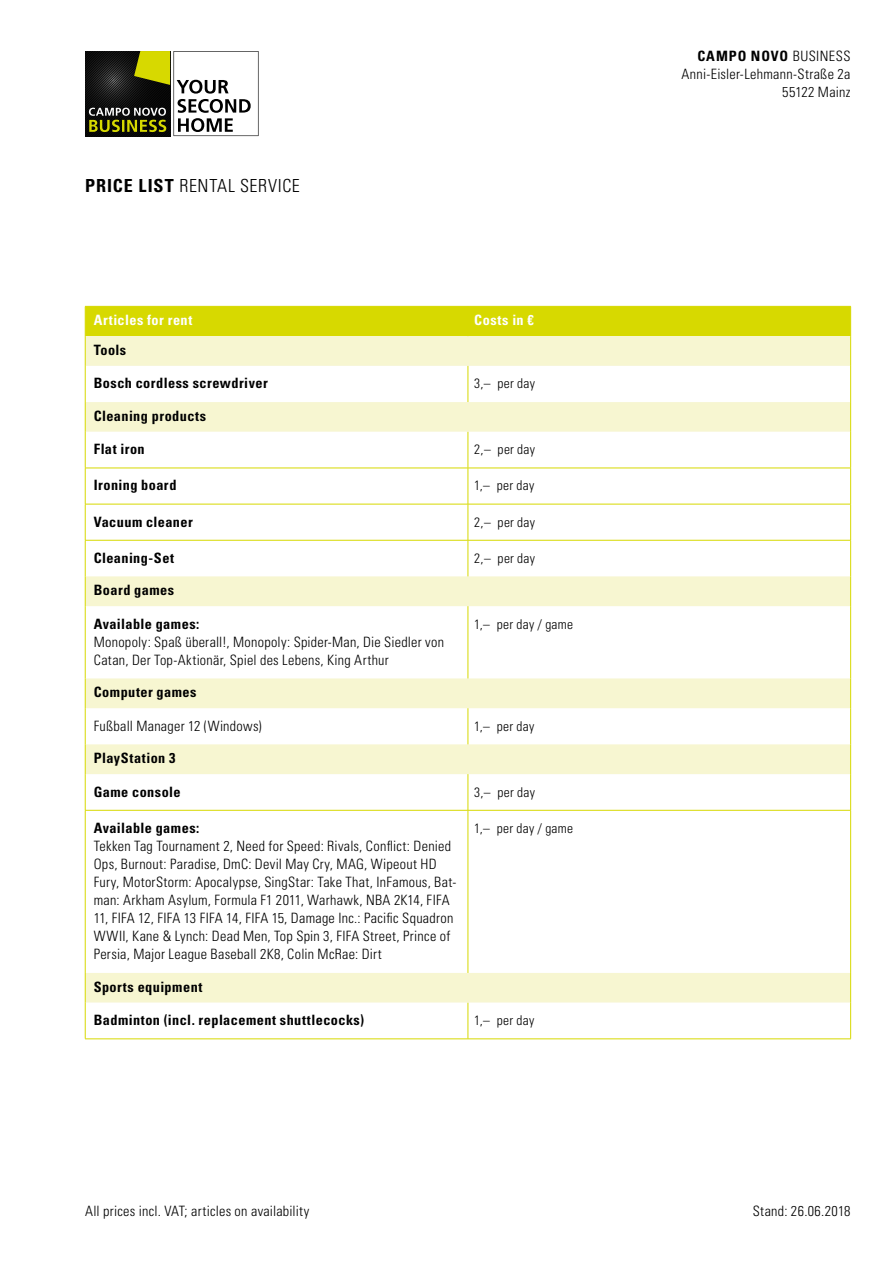
<style>
.page{position:relative;width:893px;height:1263px;background:#fff}
.page>*{position:absolute;margin:0;border:0;box-sizing:border-box;transform-origin:0 0}
.t1{font:300 condensed 18px "Univers LT Std";letter-spacing:.035em;color:#000}
.t2{font:300 condensed 14.25px/18px "Univers LT Std";letter-spacing:.02em;color:#000}
.t3{font:700 condensed 14.25px "Univers LT Std";letter-spacing:.03em;color:#000}
.t4{font:700 condensed 14.25px "Univers LT Std";letter-spacing:.035em;color:#fff}
.t5{font:300 condensed 13.5px "Univers LT Std";letter-spacing:.02em;color:#000}
.s1{font-weight:700}
</style>
<div class="page">
<svg style="left:85px;top:51px;width:174px;height:85px"></svg>
<div style="left:86px;top:336px;width:764px;height:30px;background:#f7f6d1"></div>
<svg style="left:86px;top:366px;width:764px;height:672px"></svg>
<hr style="left:468px;top:366px;width:1px;height:36px;background:#d7d900">
<hr style="left:468px;top:432px;width:1px;height:36px;background:#d7d900">
<hr style="left:468px;top:468px;width:1px;height:36px;background:#d7d900">
<hr style="left:468px;top:504px;width:1px;height:36px;background:#d7d900">
<hr style="left:468px;top:540px;width:1px;height:36px;background:#d7d900">
<hr style="left:468px;top:606px;width:1px;height:72px;background:#d7d900">
<hr style="left:468px;top:708px;width:1px;height:36px;background:#d7d900">
<hr style="left:468px;top:774px;width:1px;height:36px;background:#d7d900">
<hr style="left:468px;top:810px;width:1px;height:163px;background:#d7d900">
<hr style="left:468px;top:1003px;width:1px;height:36px;background:#d7d900">
<div style="left:85px;top:306px;width:766px;height:30px;background:#d7d900"></div>
<hr style="left:85px;top:336px;width:1px;height:30px;background:#d7d900">
<hr style="left:850px;top:336px;width:1px;height:30px;background:#d7d900">
<hr style="left:85px;top:366px;width:1px;height:36px;background:#d7d900">
<hr style="left:850px;top:366px;width:1px;height:36px;background:#d7d900">
<hr style="left:85px;top:402px;width:1px;height:30px;background:#d7d900">
<hr style="left:850px;top:402px;width:1px;height:30px;background:#d7d900">
<hr style="left:85px;top:432px;width:1px;height:36px;background:#d7d900">
<hr style="left:850px;top:432px;width:1px;height:36px;background:#d7d900">
<hr style="left:85px;top:468px;width:1px;height:36px;background:#d7d900">
<hr style="left:850px;top:468px;width:1px;height:36px;background:#d7d900">
<hr style="left:85px;top:504px;width:1px;height:36px;background:#d7d900">
<hr style="left:850px;top:504px;width:1px;height:36px;background:#d7d900">
<hr style="left:85px;top:540px;width:1px;height:36px;background:#d7d900">
<hr style="left:850px;top:540px;width:1px;height:36px;background:#d7d900">
<hr style="left:85px;top:576px;width:1px;height:30px;background:#d7d900">
<hr style="left:850px;top:576px;width:1px;height:30px;background:#d7d900">
<hr style="left:85px;top:606px;width:1px;height:72px;background:#d7d900">
<hr style="left:850px;top:606px;width:1px;height:72px;background:#d7d900">
<hr style="left:85px;top:678px;width:1px;height:30px;background:#d7d900">
<hr style="left:850px;top:678px;width:1px;height:30px;background:#d7d900">
<hr style="left:85px;top:708px;width:1px;height:36px;background:#d7d900">
<hr style="left:850px;top:708px;width:1px;height:36px;background:#d7d900">
<hr style="left:85px;top:744px;width:1px;height:30px;background:#d7d900">
<hr style="left:850px;top:744px;width:1px;height:30px;background:#d7d900">
<hr style="left:85px;top:774px;width:1px;height:36px;background:#d7d900">
<hr style="left:850px;top:774px;width:1px;height:36px;background:#d7d900">
<hr style="left:85px;top:810px;width:1px;height:163px;background:#d7d900">
<hr style="left:850px;top:810px;width:1px;height:163px;background:#d7d900">
<hr style="left:85px;top:973px;width:1px;height:30px;background:#d7d900">
<hr style="left:850px;top:973px;width:1px;height:30px;background:#d7d900">
<hr style="left:85px;top:1003px;width:1px;height:36px;background:#d7d900">
<hr style="left:850px;top:1003px;width:1px;height:36px;background:#d7d900">
<hr style="left:85px;top:1038px;width:383px;height:1px;background:#d7d900">
<hr style="left:468px;top:1038px;width:383px;height:1px;background:#d7d900">
<hr style="left:85px;top:468px;width:383px;height:1px;background:#d7d900">
<hr style="left:468px;top:468px;width:383px;height:1px;background:#d7d900">
<hr style="left:85px;top:540px;width:383px;height:1px;background:#d7d900">
<hr style="left:468px;top:540px;width:383px;height:1px;background:#d7d900">
<hr style="left:85px;top:504px;width:383px;height:1px;background:#d7d900">
<hr style="left:468px;top:504px;width:383px;height:1px;background:#d7d900">
<hr style="left:85px;top:810px;width:383px;height:1px;background:#d7d900">
<hr style="left:468px;top:810px;width:383px;height:1px;background:#d7d900">
<p class="t1" style="left:85px;top:174px;width:216px"><span class="s1">PRICE LIST</span> RENTAL SERVICE</p>
<p class="t4" style="left:94px;top:311px;width:100px">Articles for rent</p>
<p class="t4" style="left:474px;top:311px;width:61px">Costs in €</p>
<p class="t3" style="left:94px;top:341px;width:34px">Tools</p>
<p class="t3" style="left:94px;top:374px;width:176px">Bosch cordless screwdriver</p>
<p class="t5" style="left:474px;top:375px;width:62px">3,– per day</p>
<p class="t3" style="left:94px;top:407px;width:114px">Cleaning products</p>
<p class="t3" style="left:94px;top:440px;width:52px">Flat iron</p>
<p class="t5" style="left:474px;top:441px;width:62px">2,– per day</p>
<p class="t3" style="left:94px;top:477px;width:84px">Ironing board</p>
<p class="t5" style="left:474px;top:477px;width:62px">1,– per day</p>
<p class="t3" style="left:94px;top:513px;width:101px">Vacuum cleaner</p>
<p class="t5" style="left:474px;top:514px;width:62px">2,– per day</p>
<p class="t3" style="left:94px;top:549px;width:82px">Cleaning-Set</p>
<p class="t5" style="left:474px;top:550px;width:62px">2,– per day</p>
<p class="t3" style="left:94px;top:581px;width:82px">Board games</p>
<p class="t3" style="left:94px;top:615px;width:107px">Available games:</p>
<p class="t2" style="left:94px;top:633px;width:352px">Monopoly: Spaß überall!, Monopoly: Spider-Man, Die Siedler von<br>Catan, Der Top-Aktionär, Spiel des Lebens, King Arthur</p>
<p class="t5" style="left:474px;top:616px;width:100px">1,– per day / game</p>
<p class="t3" style="left:94px;top:683px;width:104px">Computer games</p>
<p class="t2" style="left:94px;top:717px;width:170px">Fußball Manager 12 (Windows)</p>
<p class="t5" style="left:474px;top:718px;width:62px">1,– per day</p>
<p class="t3" style="left:94px;top:749px;width:83px">PlayStation 3</p>
<p class="t3" style="left:94px;top:783px;width:88px">Game console</p>
<p class="t5" style="left:474px;top:784px;width:62px">3,– per day</p>
<p class="t3" style="left:94px;top:819px;width:107px">Available games:</p>
<p class="t2" style="left:94px;top:837px;width:364px">Tekken Tag Tournament 2, Need for Speed: Rivals, Conflict: Denied Ops, Burnout: Paradise, DmC: Devil May Cry, MAG, Wipeout HD Fury, MotorStorm: Apocalypse, SingStar: Take That, InFamous, Bat&shy;man: Arkham Asylum, Formula F1 2011, Warhawk, NBA 2K14, FIFA 11, FIFA 12, FIFA 13 FIFA 14, FIFA 15, Damage Inc.: Pacific Squadron WWII, Kane &amp; Lynch: Dead Men, Top Spin 3, FIFA Street, Prince of Persia, Major League Baseball 2K8, Colin McRae: Dirt</p>
<p class="t5" style="left:474px;top:820px;width:100px">1,– per day / game</p>
<p class="t3" style="left:94px;top:978px;width:110px">Sports equipment</p>
<p class="t3" style="left:94px;top:1011px;width:272px">Badminton (incl. replacement shuttlecocks)</p>
<p class="t5" style="left:474px;top:1012px;width:62px">1,– per day</p>
<p class="t2" style="left:681px;top:47px;width:170px;text-align:right"><span class="s1">CAMPO NOVO</span> BUSINESS<br>Anni-Eisler-Lehmann-Straße 2a<br>55122 Mainz</p>
<p class="t2" style="left:85px;top:1202px;width:226px">All prices incl. VAT; articles on availability</p>
<p class="t2" style="left:753px;top:1202px;width:99px">Stand: 26.06.2018</p>
</div>
